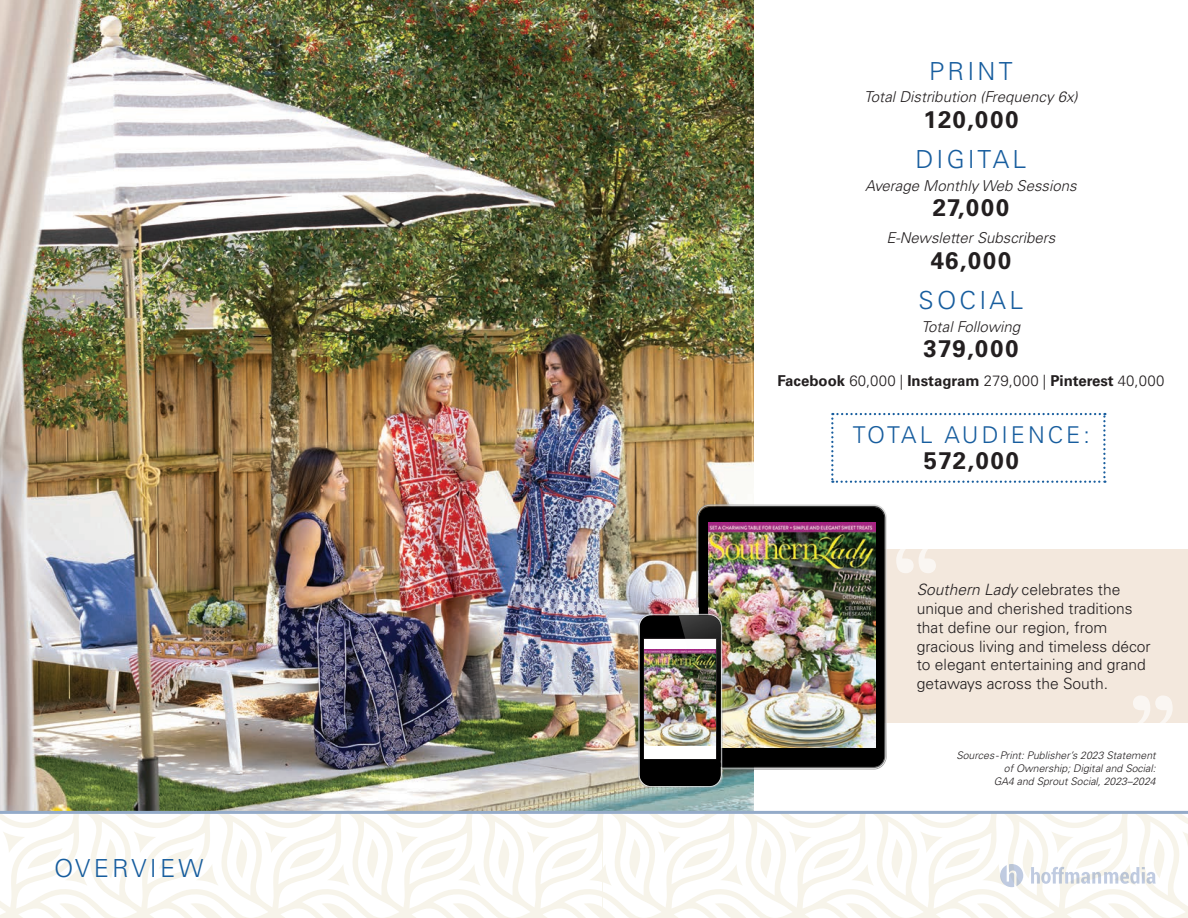
<style>
.page{position:relative;width:1188px;height:918px;background:#fff}
.page>*{position:absolute;margin:0;border:0;box-sizing:border-box;transform-origin:0 0}
.t1{font:300 24.9px "Univers";letter-spacing:.13em;color:#175d9e}
.t2{font:700 24px "Univers";letter-spacing:.07em;color:#231f20}
.t3{font:300 23.1px "Univers";letter-spacing:.13em;color:#175d9e}
.t4{font:300 15.6px/18.8px "Univers LT Std";color:#231f20}
.t5{font:italic 300 15px "Univers LT Std";color:#231f20}
.t6{font:700 15px "Univers";color:#231f20}
.t7{font:italic 300 10.5px/12.6px "Univers";color:#231f20;text-align:right}
.s1{font-weight:300}
.s2{font-style:italic}
</style>
<div class="page">
<div style="left:755px;top:550px;width:433px;height:173px;background:#f3e8dd"></div>
<img style="left:0;top:0;width:754px;height:811px">
<div style="left:699px;top:507px;width:185px;height:260px;background:#000;border-radius:11px"></div>
<img style="left:638px;top:524px;width:237px;height:264px">
<img style="left:716px;top:617px;width:6px;height:149px">
<img style="left:721px;top:623px;width:1px;height:144px">
<img style="left:710px;top:762px;width:6px;height:2px">
<img style="left:679px;top:615px;width:42px;height:147px">
<img style="left:685px;top:638px;width:32px;height:111px">
<img style="left:685px;top:639px;width:31px;height:10px">
<img style="left:644px;top:649px;width:72px;height:97px">
<svg style="left:896px;top:549px;width:41px;height:24px"></svg>
<svg style="left:1133px;top:696px;width:40px;height:27px"></svg>
<svg style="left:0;top:814px;width:1188px;height:104px"></svg>
<hr style="left:0;top:811px;width:1188px;height:3px;background:#94abc9">
<svg style="left:831px;top:413px;width:275px;height:70px"></svg>
<p class="t1" style="left:54px;top:853px;width:151px">OVERVIEW</p>
<p class="t1" style="left:929px;top:56px;width:85px">PRINT</p>
<p class="t5" style="left:864px;top:88px;width:215px">Total Distribution (Frequency 6x)</p>
<p class="t2" style="left:923px;top:105px;width:96px">120,000</p>
<p class="t1" style="left:915px;top:144px;width:113px">DIGITAL</p>
<p class="t5" style="left:865px;top:176px;width:213px">Average Monthly Web Sessions</p>
<p class="t2" style="left:933px;top:194px;width:78px">27,000</p>
<p class="t5" style="left:886px;top:229px;width:170px">E-Newsletter Subscribers</p>
<p class="t2" style="left:931px;top:246px;width:82px">46,000</p>
<p class="t1" style="left:919px;top:285px;width:106px">SOCIAL</p>
<p class="t5" style="left:922px;top:317px;width:100px">Total Following</p>
<p class="t2" style="left:923px;top:335px;width:96px">379,000</p>
<p class="t6" style="left:777px;top:372px;width:388px">Facebook <span class="s1">60,000 |</span> Instagram <span class="s1">279,000 |</span> Pinterest <span class="s1">40,000</span></p>
<p class="t3" style="left:853px;top:421px;width:239px">TOTAL AUDIENCE:</p>
<p class="t2" style="left:924px;top:446px;width:96px">572,000</p>
<p class="t4" style="left:917px;top:581px;width:235px"><span class="s2">Southern Lady</span> celebrates the unique and cherished traditions that define our region, from gracious living and timeless décor to elegant entertaining and grand getaways across the South.</p>
<p class="t7" style="left:956px;top:749px;width:201px">Sources-Print: Publisher’s 2023 Statement of Ownership; Digital and Social:<br>GA4 and Sprout Social, 2023–2024</p>
</div>
